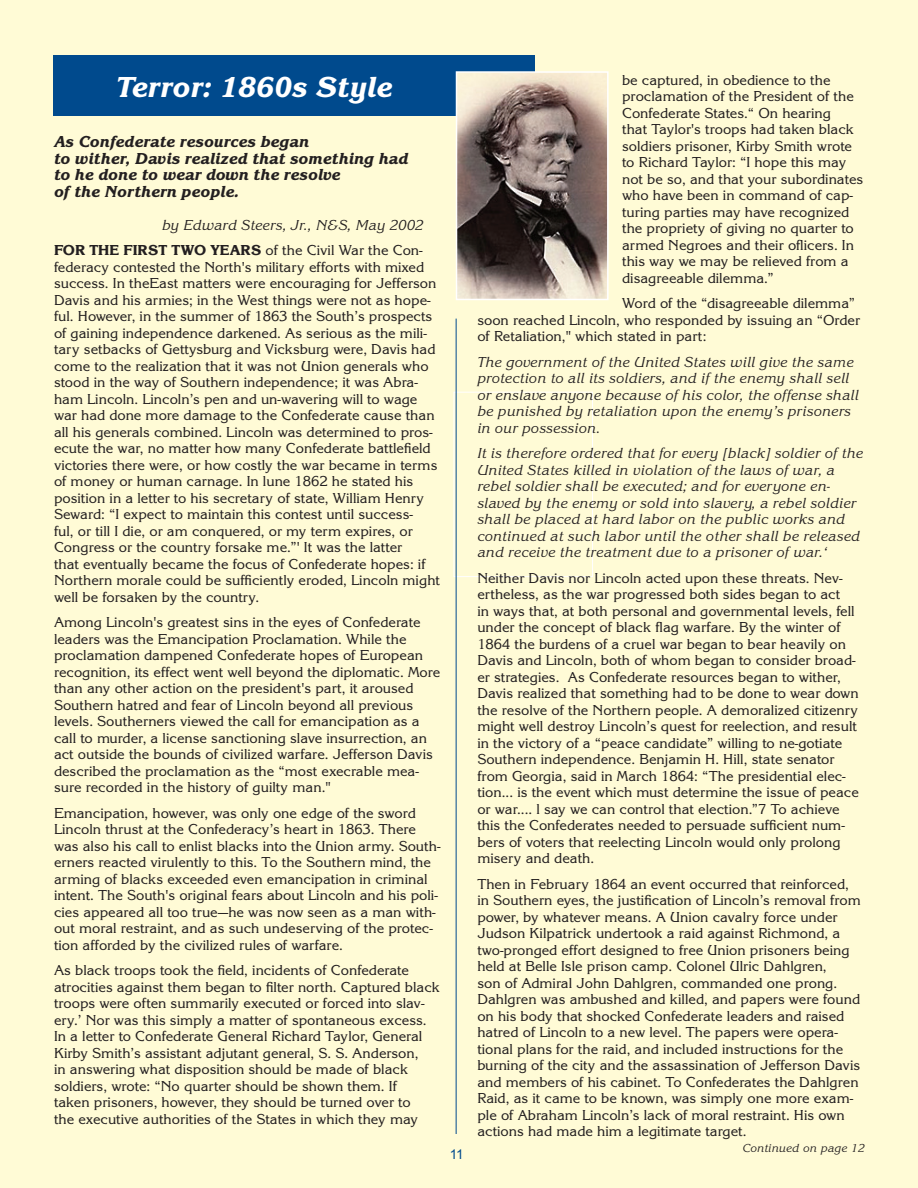
<style>
.page{position:relative;width:918px;height:1188px;background:#fffbd6}
.page>*{position:absolute;margin:0;border:0;box-sizing:border-box;transform-origin:0 0}
.t1{font:30px "Korinna Extra Bold Italic DTC";color:#fff}
.t2{font:16.5px/16.5px "Korinna Extra Bold Italic DTC";color:#231f20}
.t3{font:15px/16.5px "Korinna Regular DTC";color:#231f20}
.t4{font:15px/16.5px "Korinna Regular Italic DTC";color:#231f20}
.t5{font:13.5px "Arial";color:#004a8d}
.t6{font:12px "Korinna Regular Italic DTC";color:#231f20}
.s1{font-family:"Korinna Extra Bold DTC"}
</style>
<div class="page">
<div style="left:454px;top:392px;width:139px;height:185px;border:1px solid #fff"></div>
<div style="left:53px;top:55px;width:482px;height:61px;background:#004a8d"></div>
<img style="left:459px;top:74px;width:147px;height:223px">
<div style="left:456px;top:71px;width:153px;height:229px;border:2px solid #fff"></div>
<hr style="left:456px;top:319px;width:1px;height:815px;background:#004a8d">
<h1 class="t1" style="left:116px;top:70px;width:278px">Terror: 1860s Style</h1>
<p class="t2" style="left:54px;top:134px;width:356px">As Confederate resources began<br>to wither, Davis realized that something had to he done to wear down the resolve<br>of the Northern people.</p>
<p class="t4" style="left:162px;top:217px;width:263px">by Edward Steers, Jr., N&amp;S, May 2002</p>
<p class="t3" style="left:54px;top:242px;width:388px"><span class="s1">FOR THE FIRST TWO YEARS</span> of the Civil War the Con&shy;federacy contested the North's military efforts with mixed success. In theEast matters were encouraging for Jefferson Davis and his armies; in the West things were not as hope&shy;ful. However, in the summer of 1863 the South’s prospects of gaining independence darkened. As serious as the mili&shy;tary setbacks of Gettysburg and Vicksburg were, Davis had come to the realization that it was not Union generals who stood in the way of Southern independence; it was Abra&shy;ham Lincoln. Lincoln’s pen and un-wavering will to wage war had done more damage to the Confederate cause than all his generals combined. Lincoln was determined to pros&shy;ecute the war, no matter how many Confederate battlefield victories there were, or how costly the war became in terms of money or human carnage. In lune 1862 he stated his position in a letter to his secretary of state, William Henry Seward: “I expect to maintain this contest until success-<br>ful, or till I die, or am conquered, or my term expires, or Congress or the country forsake me.”' It was the latter<br>that eventually became the focus of Confederate hopes: if Northern morale could be sufficiently eroded, Lincoln might well be forsaken by the country.</p>
<p class="t3" style="left:54px;top:614px;width:388px">Among Lincoln's greatest sins in the eyes of Confederate leaders was the Emancipation Proclamation. While the proclamation dampened Confederate hopes of European recognition, its effect went well beyond the diplomatic. More than any other action on the president's part, it aroused Southern hatred and fear of Lincoln beyond all previous levels. Southerners viewed the call for emancipation as a call to murder, a license sanctioning slave insurrection, an act outside the bounds of civilized warfare. Jefferson Davis described the proclamation as the “most execrable mea&shy;sure recorded in the history of guilty man."</p>
<p class="t3" style="left:54px;top:805px;width:388px">Emancipation, however, was only one edge of the sword Lincoln thrust at the Confederacy’s heart in 1863. There was also his call to enlist blacks into the Union army. South&shy;erners reacted virulently to this. To the Southern mind, the arming of blacks exceeded even emancipation in criminal intent. The South's original fears about Lincoln and his poli&shy;cies appeared all too true—he was now seen as a man with&shy;out moral restraint, and as such undeserving of the protec&shy;tion afforded by the civilized rules of warfare.</p>
<p class="t3" style="left:54px;top:962px;width:388px">As black troops took the field, incidents of Confederate atrocities against them began to filter north. Captured black troops were often summarily executed or forced into slav&shy;ery.’ Nor was this simply a matter of spontaneous excess.<br>In a letter to Confederate General Richard Taylor, General Kirby Smith’s assistant adjutant general, S. S. Anderson,<br>in answering what disposition should be made of black soldiers, wrote: “No quarter should be shown them. If<br>taken prisoners, however, they should be turned over to<br>the executive authorities of the States in which they may</p>
<p class="t3" style="left:622px;top:72px;width:243px">be captured, in obedience to the proclamation of the President of the Confederate States.“ On hearing<br>that Taylor's troops had taken black soldiers prisoner, Kirby Smith wrote to Richard Taylor: “I hope this may not be so, and that your subordinates who have been in command of cap&shy;turing parties may have recognized the propriety of giving no quarter to armed Negroes and their oflicers. In this way we may be relieved from a disagreeable dilemma.”</p>
<p class="t3" style="left:477px;top:295px;width:384px;text-indent:145px">Word of the “disagreeable dilemma” soon reached Lincoln, who responded by issuing an “Order of Retaliation," which stated in part:</p>
<p class="t4" style="left:477px;top:354px;width:383px">The government of the United States will give the same protection to all its soldiers, and if the enemy shall sell or enslave anyone because of his color, the offense shall be punished by retaliation upon the enemy’s prisoners in our possession.</p>
<p class="t4" style="left:477px;top:445px;width:387px">It is therefore ordered that for every [black] soldier of the United States killed in violation of the laws of war, a rebel soldier shall be executed; and for everyone en&shy;slaved by the enemy or sold into slavery, a rebel soldier shall be placed at hard labor on the public works and continued at such labor until the other shall be released and receive the treatment due to a prisoner of war.‘</p>
<p class="t3" style="left:477px;top:570px;width:383px">Neither Davis nor Lincoln acted upon these threats. Nev&shy;ertheless, as the war progressed both sides began to act<br>in ways that, at both personal and governmental levels, fell under the concept of black flag warfare. By the winter of 1864 the burdens of a cruel war began to bear heavily on Davis and Lincoln, both of whom began to consider broad&shy;er strategies. As Confederate resources began to wither, Davis realized that something had to be done to wear down the resolve of the Northern people. A demoralized citizenry might well destroy Lincoln’s quest for reelection, and result in the victory of a “peace candidate” willing to ne-gotiate Southern independence. Benjamin H. Hill, state senator from Georgia, said in March 1864: “The presidential elec&shy;tion... is the event which must determine the issue of peace or war.... l say we can control that election.”7 To achieve this the Confederates needed to persuade sufficient num&shy;bers of voters that reelecting Lincoln would only prolong misery and death.</p>
<p class="t3" style="left:477px;top:876px;width:385px">Then in February 1864 an event occurred that reinforced, in Southern eyes, the justification of Lincoln’s removal from power, by whatever means. A Union cavalry force under Judson Kilpatrick undertook a raid against Richmond, a two-pronged effort designed to free Union prisoners being held at Belle Isle prison camp. Colonel Ulric Dahlgren,<br>son of Admiral John Dahlgren, commanded one prong.<br>Dahlgren was ambushed and killed, and papers were found on his body that shocked Confederate leaders and raised hatred of Lincoln to a new level. The papers were opera&shy;tional plans for the raid, and included instructions for the burning of the city and the assassination of Jefferson Davis and members of his cabinet. To Confederates the Dahlgren Raid, as it came to be known, was simply one more exam&shy;ple of Abraham Lincoln’s lack of moral restraint. His own actions had made him a legitimate target.</p>
<p class="t5" style="left:450px;top:1145px;width:16px">11</p>
<p class="t6" style="left:742px;top:1142px;width:124px">Continued on page 12</p>
</div>
